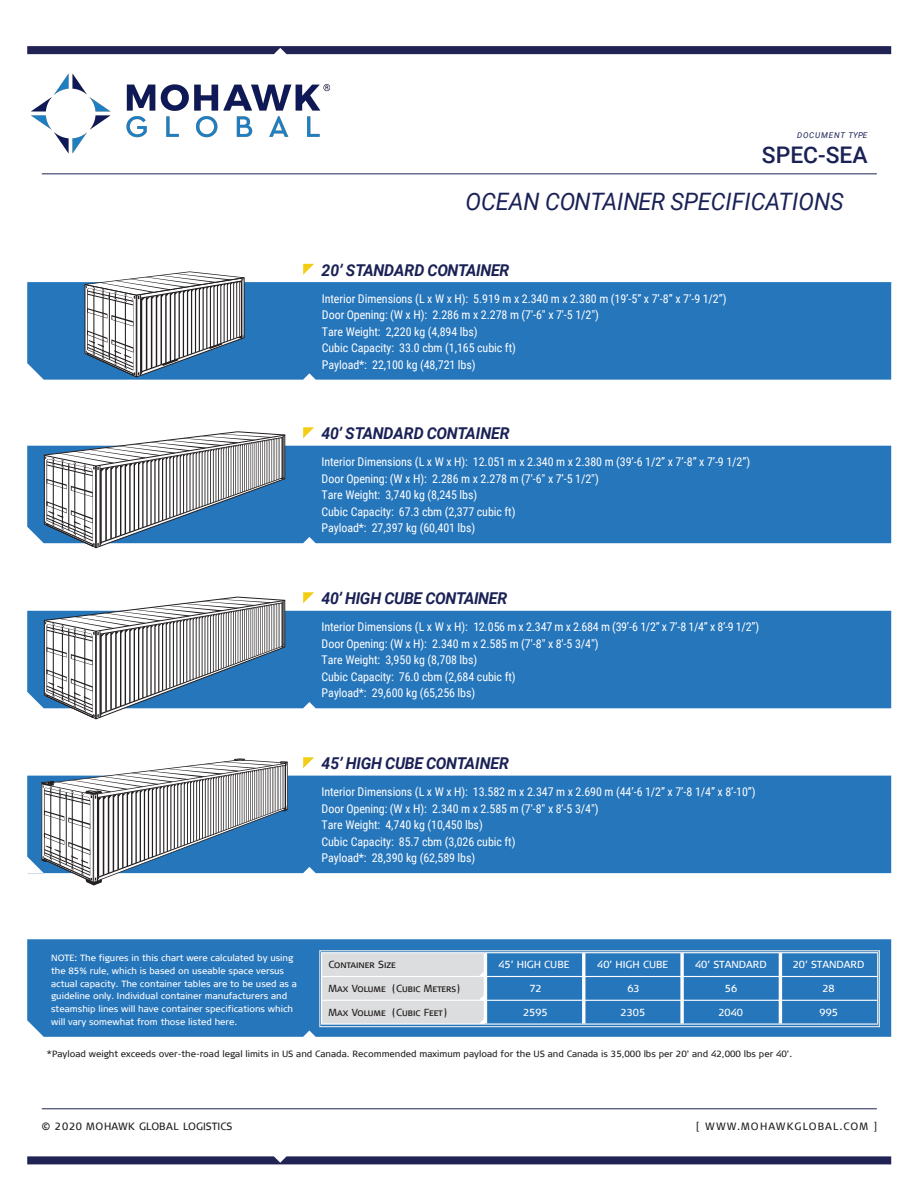
<style>
.page{position:relative;width:918px;height:1188px;background:#fff}
.page>*{position:absolute;margin:0;border:0;box-sizing:border-box;transform-origin:0 0}
.t1{font:italic 24px "Roboto";color:#1a2155}
.t2{font:500 22.95px "Roboto";color:#1a2155}
.t3{font:italic 700 16.35px "Roboto";letter-spacing:-.025em;color:#1a2155}
.t4{font:12px/16.5px "Roboto Condensed";letter-spacing:-.01em;color:#fff}
.t5{font:10.5px "Signa Column Caps";color:#231f20}
.t6{font:10.5px "Signa Column Caps";letter-spacing:.1em;color:#231f20}
.t7{font:10.2px "Signa Column Caps";color:#fff}
.t8{font:10.2px "Signa Column Caps";color:#231f20}
.t9{font:9px/12.8px "Signa Column";color:#fff}
.t10{font:9px "Signa Column";color:#231f20}
.t11{font:italic 8.1px "Roboto";letter-spacing:.09em;color:#1a2155}
</style>
<div class="page">
<div style="left:27px;top:776px;width:864px;height:97px;background:#2676bc"></div>
<svg style="left:27px;top:939px;width:864px;height:98px;background:#2a78bd"></svg>
<svg style="left:303px;top:757px;width:11px;height:11px"></svg>
<div style="left:27px;top:611px;width:864px;height:97px;background:#2676bc"></div>
<svg style="left:303px;top:592px;width:11px;height:11px"></svg>
<div style="left:27px;top:446px;width:864px;height:97px;background:#2676bc"></div>
<svg style="left:303px;top:427px;width:11px;height:11px"></svg>
<div style="left:27px;top:282px;width:864px;height:98px;background:#2676bc"></div>
<svg style="left:303px;top:264px;width:11px;height:11px"></svg>
<div style="left:319px;top:950px;width:561px;height:77px;border:1px solid #e6e7e8"></div>
<div style="left:322px;top:1000px;width:163px;height:24px;background:#dcddde"></div>
<div style="left:322px;top:977px;width:163px;height:23px;background:#dcddde"></div>
<div style="left:322px;top:953px;width:163px;height:24px;background:#dcddde"></div>
<img style="left:31px;top:73px;width:300px;height:81px">
<svg style="left:27px;top:46px;width:864px;height:8px;background:#242757"></svg>
<hr style="left:42px;top:173px;width:835px;height:1px;background:#202354">
<hr style="left:321px;top:952px;width:164px;height:1px;background:#fff">
<hr style="left:485px;top:952px;width:393px;height:1px;background:#fff">
<hr style="left:321px;top:976px;width:164px;height:1px;background:#fff">
<hr style="left:485px;top:976px;width:393px;height:1px;background:#fff">
<svg style="left:479px;top:995px;width:5px;height:5px"></svg>
<hr style="left:321px;top:1000px;width:164px;height:1px;background:#fff">
<hr style="left:485px;top:1000px;width:393px;height:1px;background:#fff">
<svg style="left:479px;top:1019px;width:5px;height:5px"></svg>
<hr style="left:321px;top:1024px;width:164px;height:1px;background:#fff">
<hr style="left:485px;top:1024px;width:393px;height:1px;background:#fff">
<hr style="left:42px;top:1108px;width:835px;height:1px;background:#202354">
<svg style="left:27px;top:1156px;width:864px;height:8px;background:#2c2f5d"></svg>
<svg style="left:40px;top:759px;width:248px;height:127px"></svg>
<svg style="left:43px;top:596px;width:243px;height:124px"></svg>
<svg style="left:43px;top:431px;width:243px;height:118px"></svg>
<hr style="left:97px;top:794px;width:1px;height:87px;background:#231f20">
<hr style="left:100px;top:465px;width:1px;height:81px;background:#231f20">
<hr style="left:100px;top:631px;width:1px;height:86px;background:#231f20">
<svg style="left:84px;top:271px;width:161px;height:107px"></svg>
<hr style="left:140px;top:295px;width:1px;height:81px;background:#231f20">
<hr style="left:241px;top:282px;width:1px;height:57px;background:#231f20">
<hr style="left:242px;top:278px;width:1px;height:60px;background:#231f20">
<hr style="left:283px;top:437px;width:1px;height:43px;background:#231f20">
<hr style="left:283px;top:600px;width:1px;height:48px;background:#231f20">
<hr style="left:283px;top:435px;width:1px;height:44px;background:#231f20">
<hr style="left:285px;top:763px;width:1px;height:46px;background:#231f20">
<svg style="left:321px;top:953px;width:1px;height:71px"></svg>
<hr style="left:484px;top:953px;width:3px;height:71px;background:#fff">
<hr style="left:582px;top:953px;width:3px;height:71px;background:#fff">
<svg style="left:680px;top:953px;width:4px;height:71px"></svg>
<hr style="left:779px;top:953px;width:3px;height:71px;background:#fff">
<svg style="left:877px;top:953px;width:1px;height:71px"></svg>
<p class="t11" style="left:797px;top:129px;width:72px">DOCUMENT TYPE</p>
<h2 class="t2" style="left:762px;top:138px;width:107px">SPEC-SEA</h2>
<h1 class="t1" style="left:465px;top:185px;width:380px">OCEAN CONTAINER SPECIFICATIONS</h1>
<h3 class="t3" style="left:321px;top:258px;width:189px">20’ STANDARD CONTAINER</h3>
<p class="t4" style="left:322px;top:290px;width:406px">Interior Dimensions (L x W x H): 5.919 m x 2.340 m x 2.380 m (19’-5” x 7’-8” x 7’-9 1/2”)<br>Door Opening: (W x H): 2.286 m x 2.278 m (7'-6" x 7'-5 1/2")<br>Tare Weight: 2,220 kg (4,894 lbs)<br>Cubic Capacity: 33.0 cbm (1,165 cubic ft)<br>Payload*: 22,100 kg (48,721 lbs)</p>
<h3 class="t3" style="left:321px;top:422px;width:190px">40’ STANDARD CONTAINER</h3>
<p class="t4" style="left:322px;top:453px;width:430px">Interior Dimensions (L x W x H): 12.051 m x 2.340 m x 2.380 m (39’-6 1/2” x 7’-8” x 7’-9 1/2”)<br>Door Opening: (W x H): 2.286 m x 2.278 m (7'-6" x 7’-5 1/2")<br>Tare Weight: 3,740 kg (8,245 lbs)<br>Cubic Capacity: 67.3 cbm (2,377 cubic ft)<br>Payload*: 27,397 kg (60,401 lbs)</p>
<h3 class="t3" style="left:321px;top:587px;width:187px">40’ HIGH CUBE CONTAINER</h3>
<p class="t4" style="left:322px;top:618px;width:439px">Interior Dimensions (L x W x H): 12.056 m x 2.347 m x 2.684 m (39’-6 1/2” x 7’-8 1/4” x 8’-9 1/2”)<br>Door Opening: (W x H): 2.340 m x 2.585 m (7'-8" x 8'-5 3/4")<br>Tare Weight: 3,950 kg (8,708 lbs)<br>Cubic Capacity: 76.0 cbm (2,684 cubic ft)<br>Payload*: 29,600 kg (65,256 lbs)</p>
<h3 class="t3" style="left:321px;top:752px;width:189px">45’ HIGH CUBE CONTAINER</h3>
<p class="t4" style="left:322px;top:783px;width:436px">Interior Dimensions (L x W x H): 13.582 m x 2.347 m x 2.690 m (44’-6 1/2” x 7’-8 1/4” x 8’-10”)<br>Door Opening: (W x H): 2.340 m x 2.585 m (7'-8" x 8'-5 3/4")<br>Tare Weight: 4,740 kg (10,450 lbs)<br>Cubic Capacity: 85.7 cbm (3,026 cubic ft)<br>Payload*: 28,390 kg (62,589 lbs)</p>
<p class="t9" style="left:51px;top:952px;width:247px">NOTE: The figures in this chart were calculated by using the 85% rule, which is based on useable space versus actual capacity. The container tables are to be used as a guideline only. Individual container manufacturers and steamship lines will have container specifications which will vary somewhat from those listed here.</p>
<p class="t8" style="left:328px;top:959px;width:69px">Container Size</p>
<p class="t7" style="left:498px;top:959px;width:73px">45’ HIGH CUBE</p>
<p class="t7" style="left:597px;top:959px;width:73px">40’ HIGH CUBE</p>
<p class="t7" style="left:695px;top:959px;width:73px">40’ STANDARD</p>
<p class="t7" style="left:793px;top:959px;width:73px">20’ STANDARD</p>
<p class="t8" style="left:328px;top:983px;width:133px">Max Volume (Cubic Meters)</p>
<p class="t7" style="left:529px;top:983px;width:14px">72</p>
<p class="t7" style="left:627px;top:983px;width:14px">63</p>
<p class="t7" style="left:725px;top:983px;width:14px">56</p>
<p class="t7" style="left:822px;top:983px;width:14px">28</p>
<p class="t8" style="left:328px;top:1007px;width:120px">Max Volume (Cubic Feet)</p>
<p class="t7" style="left:523px;top:1007px;width:26px">2595</p>
<p class="t7" style="left:621px;top:1007px;width:26px">2305</p>
<p class="t7" style="left:718px;top:1007px;width:26px">2040</p>
<p class="t7" style="left:820px;top:1007px;width:20px">995</p>
<p class="t10" style="left:46px;top:1049px;width:747px">*Payload weight exceeds over-the-road legal limits in US and Canada. Recommended maximum payload for the US and Canada is 35,000 lbs per 20' and 42,000 lbs per 40'.</p>
<p class="t5" style="left:42px;top:1120px;width:192px">© 2020 MOHAWK GLOBAL LOGISTICS</p>
<p class="t6" style="left:696px;top:1120px;width:183px">[ WWW.MOHAWKGLOBAL.COM ]</p>
</div>
